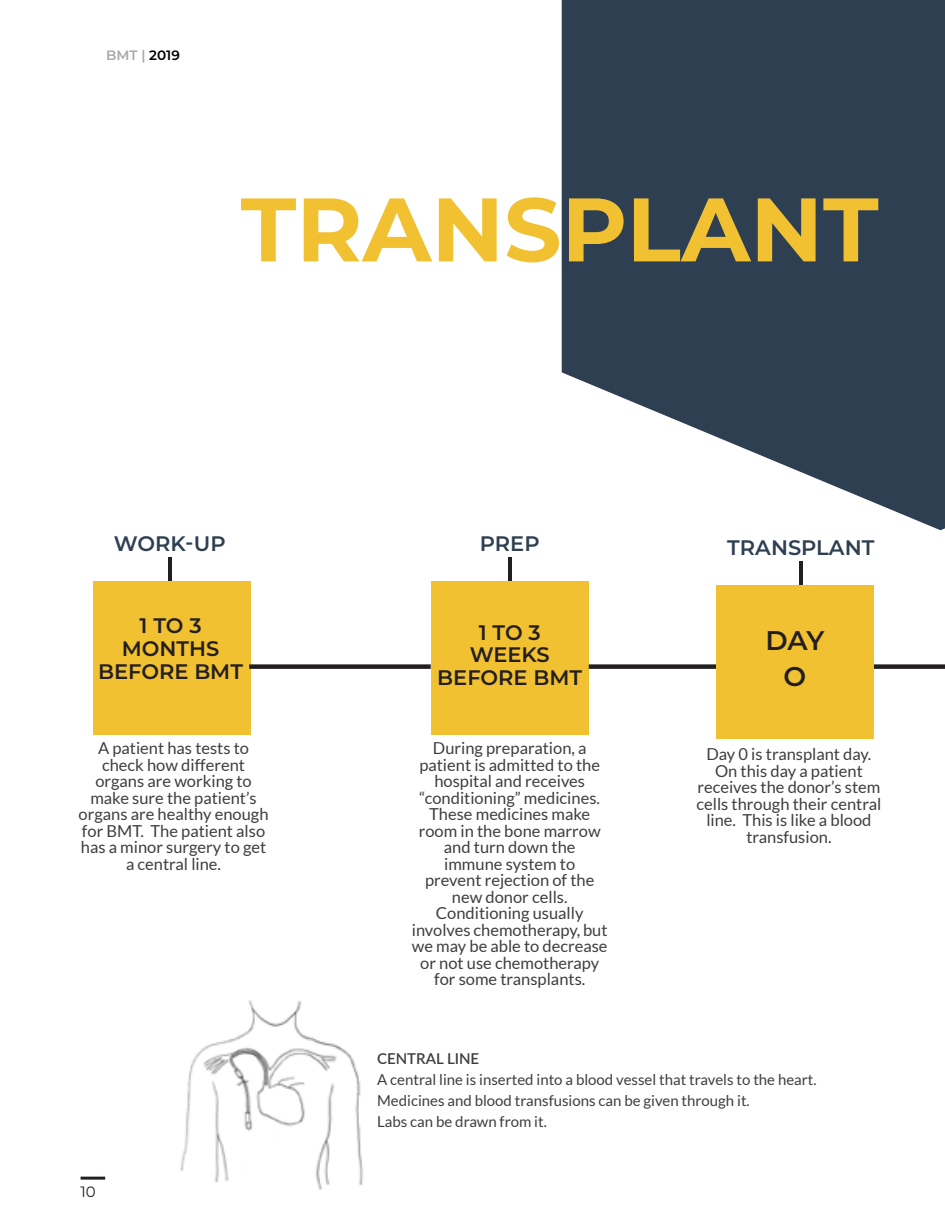
<style>
.page{position:relative;width:945px;height:1215px;background:#fff}
.page>*{position:absolute;margin:0;border:0;box-sizing:border-box;transform-origin:0 0}
.t1{font:700 90px "Montserrat";color:#f1c132}
.t2{font:600 27px "Montserrat";color:#231f20}
.t3{font:600 21px "Montserrat";color:#231f20}
.t4{font:600 21px "Montserrat";color:#2e3f52}
.Body_Text_Style{font:16.5px/16.5px "Lato";color:#3e3e3f;text-align:center}
.Body_Text_Style-2{font:15px "Lato";color:#3e3e3f}
.Body_Text_Style-3{font:600 15px "Lato";color:#3e3e3f}
.t5{font:15px "Montserrat";color:#231f20}
.t6{font:600 13.65px "Montserrat";color:#a8a9ad}
.s1{color:#000}
</style>
<div class="page">
<svg style="left:562px;top:0;width:383px;height:530px;background:#4c5b6b"></svg>
<div style="left:93px;top:581px;width:158px;height:154px;background:#f1c132"></div>
<div style="left:431px;top:581px;width:158px;height:154px;background:#f1c132"></div>
<div style="left:716px;top:585px;width:158px;height:154px;background:#f1c132"></div>
<img style="left:180px;top:1000px;width:183px;height:190px">
<hr style="left:168px;top:557px;width:4px;height:24px;background:#231f20">
<hr style="left:508px;top:557px;width:4px;height:24px;background:#231f20">
<hr style="left:799px;top:562px;width:4px;height:23px;background:#231f20">
<hr style="left:81px;top:1177px;width:24px;height:3px;background:#231f20">
<div style="left:874px;top:664px;width:71px;height:5px;background:#231f20"></div>
<div style="left:589px;top:664px;width:127px;height:5px;background:#231f20"></div>
<div style="left:249px;top:664px;width:182px;height:5px;background:#231f20"></div>
<p class="t6" style="left:106px;top:45px;width:75px">BMT | <span class="s1">2019</span></p>
<p class="t1" style="left:241px;top:165px;width:640px">TRANSPLANT</p>
<p class="t4" style="left:114px;top:528px;width:113px">WORK-UP</p>
<p class="t4" style="left:480px;top:528px;width:61px">PREP</p>
<p class="t4" style="left:727px;top:533px;width:149px">TRANSPLANT</p>
<p class="t3" style="left:140px;top:611px;width:63px">1 TO 3</p>
<p class="t3" style="left:122px;top:634px;width:99px">MONTHS</p>
<p class="t3" style="left:98px;top:657px;width:146px">BEFORE BMT</p>
<p class="Body_Text_Style" style="left:98px;top:740px;width:153px;text-align:left">A patient has tests to check how different</p>
<p class="Body_Text_Style" style="left:79px;top:773px;width:191px">organs are working to make sure the patient’s organs are healthy enough for BMT. The patient also has a minor surgery to get a central line.</p>
<p class="t5" style="left:81px;top:1181px;width:17px">10</p>
<p class="t3" style="left:479px;top:617px;width:63px">1 TO 3</p>
<p class="t3" style="left:470px;top:640px;width:82px">WEEKS</p>
<p class="t3" style="left:437px;top:663px;width:146px">BEFORE BMT</p>
<p class="Body_Text_Style" style="left:419px;top:740px;width:182px">During preparation, a patient is admitted to the hospital and receives</p>
<p class="Body_Text_Style" style="left:419px;top:789px;width:183px">“conditioning” medicines.<br>These medicines make room in the bone marrow and turn down the</p>
<p class="Body_Text_Style" style="left:444px;top:855px;width:133px">immune system to</p>
<p class="Body_Text_Style" style="left:425px;top:872px;width:171px">prevent rejection of the new donor cells.</p>
<p class="Body_Text_Style" style="left:436px;top:905px;width:149px">Conditioning usually</p>
<p class="Body_Text_Style" style="left:412px;top:921px;width:197px">involves chemotherapy, but we may be able to decrease or not use chemotherapy for some transplants.</p>
<p class="t2" style="left:766px;top:621px;width:60px">DAY</p>
<p class="t2" style="left:784px;top:657px;width:24px">O</p>
<p class="Body_Text_Style" style="left:696px;top:746px;width:186px">Day 0 is transplant day.<br>On this day a patient receives the donor’s stem cells through their central line. This is like a blood transfusion.</p>
<p class="Body_Text_Style-3" style="left:377px;top:1048px;width:104px">CENTRAL LINE</p>
<p class="Body_Text_Style-2" style="left:377px;top:1072px;width:441px">A central line is inserted into a blood vessel that travels to the heart.</p>
<p class="Body_Text_Style-2" style="left:377px;top:1093px;width:374px">Medicines and blood transfusions can be given through it.</p>
<p class="Body_Text_Style-2" style="left:377px;top:1114px;width:171px">Labs can be drawn from it.</p>
</div>
